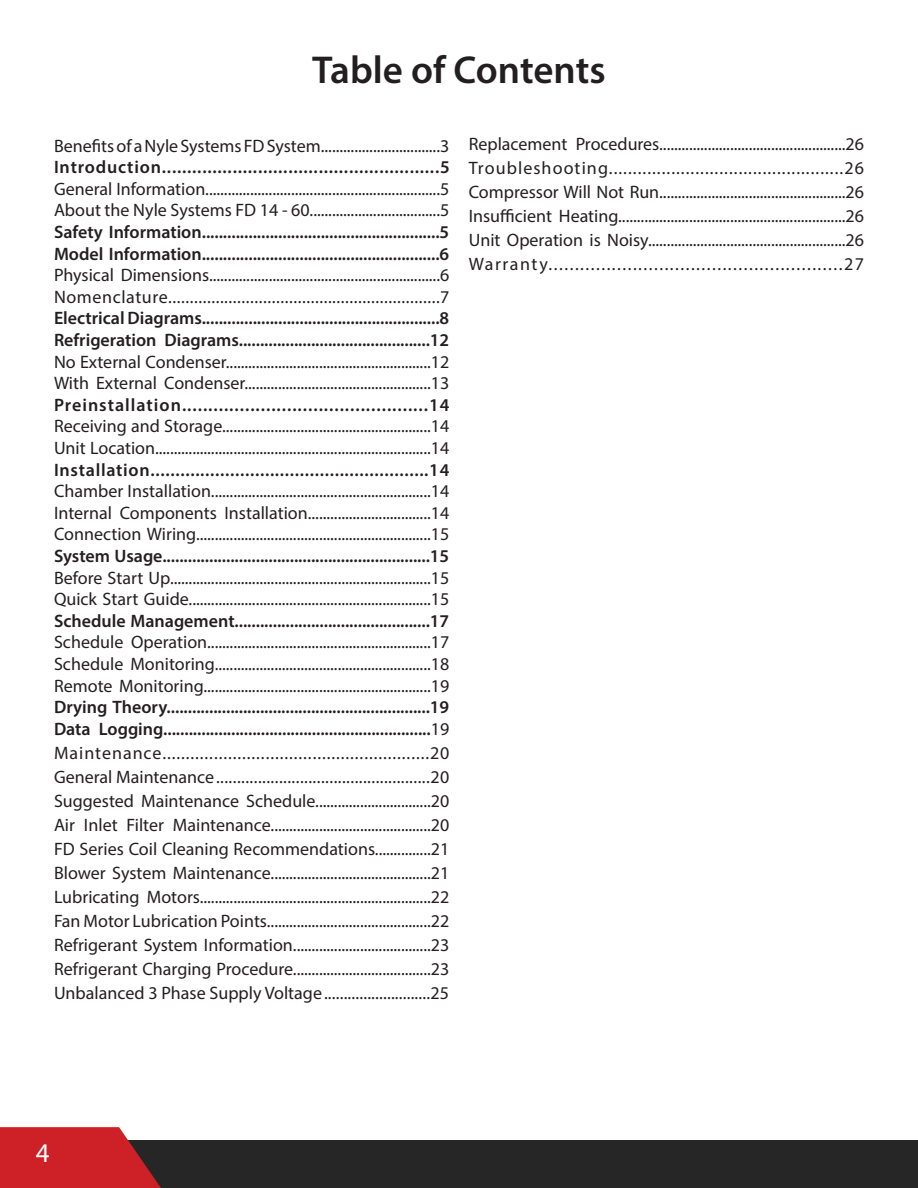
<style>
.page{position:relative;width:918px;height:1188px;background:#fff}
.page>*{position:absolute;margin:0;border:0;box-sizing:border-box;transform-origin:0 0}
.t1{font:600 39px "Myriad Pro";color:#231f20}
.t2{font:27px "Myriad Pro";color:#fff}
.t3{font:18px "Myriad Pro";color:#231f20}
.t4{font:600 18px "Myriad Pro";color:#231f20}
.t5{font:18px "Myriad Pro";letter-spacing:.035em;color:#231f20}
.t6{font:600 18px "Myriad Pro";letter-spacing:.04em;color:#231f20}
.t7{font:18px "Myriad Pro";letter-spacing:.055em;color:#231f20}
.t8{font:600 18px "Myriad Pro";letter-spacing:.045em;color:#231f20}
.t9{font:18px "Myriad Pro";letter-spacing:.06em;color:#231f20}
.t10{font:18px "Myriad Pro";letter-spacing:.085em;color:#231f20}
.t11{font:600 18px "Myriad Pro";letter-spacing:.055em;color:#231f20}
.s1{font-weight:400}
</style>
<div class="page">
<div style="left:0;top:1140px;width:918px;height:48px;background:#262626"></div>
<svg style="left:0;top:1127px;width:161px;height:61px;background:#c22b32"></svg>
<p class="t1" style="left:312px;top:45px;width:295px">Table of Contents</p>
<p class="t3" style="left:54px;top:134px;width:397px">Benefits of a Nyle Systems FD System................................3</p>
<p class="t8" style="left:54px;top:156px;width:397px">Introduction.......................................................5</p>
<p class="t3" style="left:54px;top:178px;width:397px">General Information...............................................................5</p>
<p class="t3" style="left:54px;top:199px;width:397px">About the Nyle Systems FD 14 - 60...................................5</p>
<p class="t4" style="left:54px;top:220px;width:397px">Safety Information........................................................5</p>
<p class="t4" style="left:54px;top:242px;width:397px">Model Information........................................................6</p>
<p class="t3" style="left:54px;top:264px;width:397px">Physical Dimensions..............................................................6</p>
<p class="t5" style="left:54px;top:286px;width:397px">Nomenclature...............................................................7</p>
<p class="t4" style="left:54px;top:307px;width:397px">Electrical Diagrams........................................................8</p>
<p class="t4" style="left:54px;top:328px;width:397px">Refrigeration Diagrams.............................................12</p>
<p class="t3" style="left:54px;top:350px;width:397px">No External Condenser.......................................................12</p>
<p class="t3" style="left:54px;top:372px;width:397px">With External Condenser..................................................13</p>
<p class="t11" style="left:54px;top:393px;width:397px">Preinstallation...............................................14</p>
<p class="t3" style="left:54px;top:415px;width:397px">Receiving and Storage........................................................14</p>
<p class="t3" style="left:54px;top:437px;width:397px">Unit Location..........................................................................14</p>
<p class="t6" style="left:54px;top:458px;width:397px">Installation........................................................14</p>
<p class="t3" style="left:54px;top:480px;width:397px">Chamber Installation...........................................................14</p>
<p class="t3" style="left:54px;top:502px;width:397px">Internal Components Installation.................................14</p>
<p class="t3" style="left:54px;top:523px;width:397px">Connection Wiring...............................................................15</p>
<p class="t4" style="left:54px;top:544px;width:397px">System Usage...............................................................15</p>
<p class="t3" style="left:54px;top:566px;width:397px">Before Start Up......................................................................15</p>
<p class="t3" style="left:54px;top:588px;width:397px">Quick Start Guide.................................................................15</p>
<p class="t4" style="left:54px;top:609px;width:397px">Schedule Management..............................................17</p>
<p class="t3" style="left:54px;top:631px;width:397px">Schedule Operation............................................................17</p>
<p class="t3" style="left:54px;top:653px;width:397px">Schedule Monitoring..........................................................18</p>
<p class="t3" style="left:54px;top:674px;width:397px">Remote Monitoring.............................................................19</p>
<p class="t4" style="left:54px;top:696px;width:397px">Drying Theory..............................................................19</p>
<p class="t4" style="left:54px;top:717px;width:397px">Data Logging...............................................................<span class="s1">19</span></p>
<p class="t7" style="left:54px;top:742px;width:397px">Maintenance.........................................................20</p>
<p class="t3" style="left:54px;top:766px;width:397px">General Maintenance...................................................20</p>
<p class="t3" style="left:54px;top:790px;width:397px">Suggested Maintenance Schedule...............................20</p>
<p class="t3" style="left:54px;top:814px;width:397px">Air Inlet Filter Maintenance...........................................20</p>
<p class="t3" style="left:54px;top:838px;width:397px">FD Series Coil Cleaning Recommendations...............21</p>
<p class="t3" style="left:54px;top:862px;width:397px">Blower System Maintenance...........................................21</p>
<p class="t3" style="left:54px;top:886px;width:397px">Lubricating Motors..............................................................22</p>
<p class="t3" style="left:54px;top:910px;width:397px">Fan Motor Lubrication Points............................................22</p>
<p class="t3" style="left:54px;top:934px;width:397px">Refrigerant System Information.....................................23</p>
<p class="t3" style="left:54px;top:958px;width:397px">Refrigerant Charging Procedure.....................................23</p>
<p class="t3" style="left:54px;top:982px;width:397px">Unbalanced 3 Phase Supply Voltage...........................25</p>
<p class="t3" style="left:469px;top:132px;width:397px">Replacement Procedures..................................................26</p>
<p class="t9" style="left:469px;top:156px;width:397px">Troubleshooting.................................................26</p>
<p class="t3" style="left:469px;top:180px;width:397px">Compressor Will Not Run..................................................26</p>
<p class="t3" style="left:469px;top:204px;width:397px">Insufficient Heating.............................................................26</p>
<p class="t3" style="left:469px;top:228px;width:397px">Unit Operation is Noisy.....................................................26</p>
<p class="t10" style="left:469px;top:252px;width:397px">Warranty........................................................27</p>
<h2 class="t2" style="left:36px;top:1136px;width:15px">4</h2>
</div>
